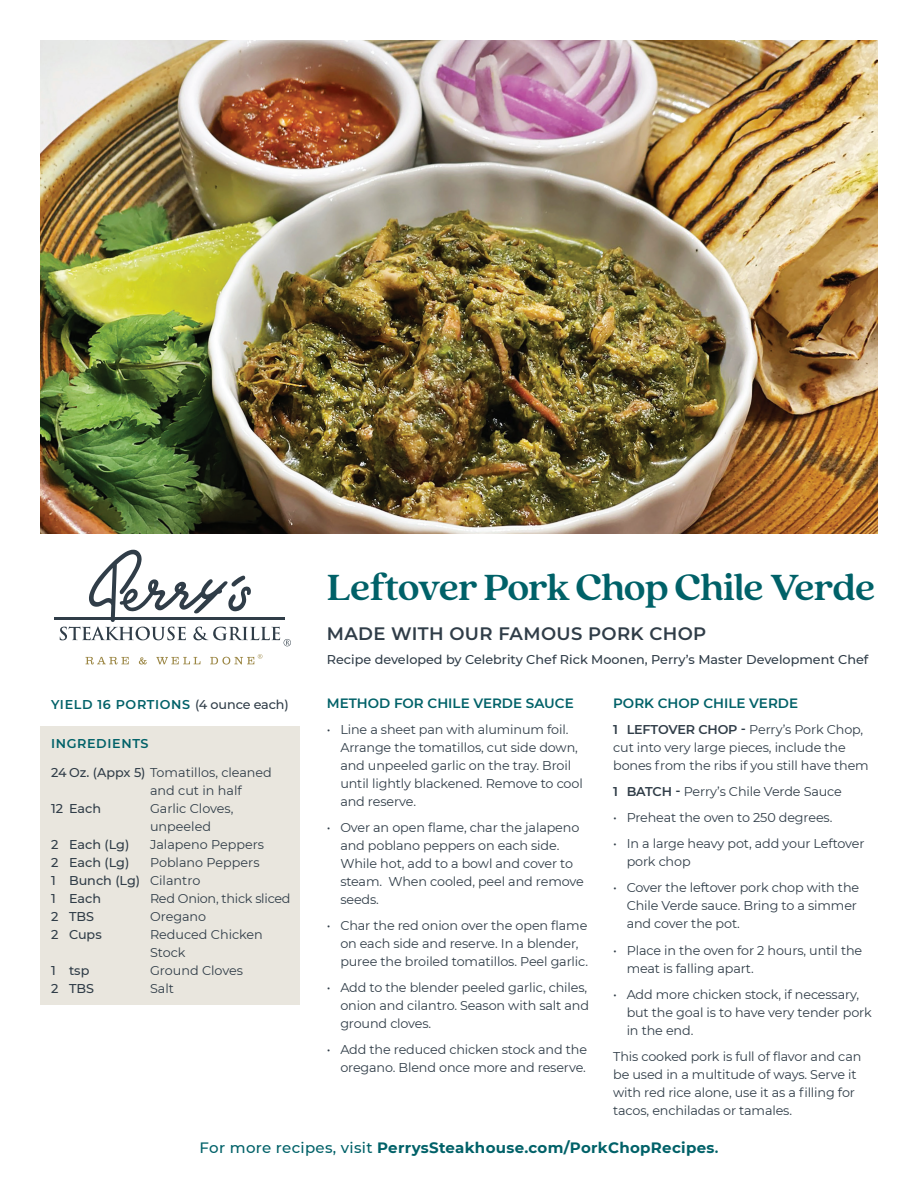
<style>
.page{position:relative;width:918px;height:1188px;background:#fff}
.page>*{position:absolute;margin:0;border:0;box-sizing:border-box;transform-origin:0 0}
.t1{font:700 40.5px "Quincy CF";letter-spacing:-.03em;color:#006168}
.t2{font:600 18px "Montserrat";letter-spacing:.02em;color:#303d48}
.t3{font:700 15px "Montserrat";letter-spacing:.02em;color:#006168}
.t4{font:600 13.5px "Montserrat";color:#006168}
.t5{font:12.75px/18px "Montserrat";letter-spacing:-.01em;color:#303d48}
.t6{font:500 12.75px "Montserrat";color:#303d48}
.t7{font:600 12.75px "Montserrat";letter-spacing:.05em;color:#006168}
.s1{font-weight:500;color:#303d48}
.s2{font-weight:500}
.s3{font-weight:600}
</style>
<div class="page">
<div style="left:40px;top:726px;width:260px;height:279px;background:#e9e6de"></div>
<img style="left:40px;top:40px;width:838px;height:494px">
<hr style="left:55px;top:618px;width:230px;height:2px;background:#303d48">
<svg style="left:60px;top:550px;width:231px;height:96px"></svg>
<svg style="left:86px;top:657px;width:43px;height:7px"></svg>
<svg style="left:139px;top:657px;width:8px;height:8px"></svg>
<svg style="left:156px;top:657px;width:44px;height:7px"></svg>
<svg style="left:210px;top:654px;width:52px;height:11px"></svg>
<p class="t7" style="left:51px;top:695px;width:239px">YIELD 16 PORTIONS <span class="s1">(4 ounce each)</span></p>
<p class="t7" style="left:51px;top:734px;width:99px">INGREDIENTS</p>
<p class="t5" style="left:150px;top:763px;width:123px;text-indent:-99px"><span class="s2">24 Oz. (Appx 5)</span> Tomatillos, cleaned and cut in half</p>
<p class="t6" style="left:51px;top:799px;width:51px">12 Each</p>
<p class="t5" style="left:150px;top:799px;width:85px">Garlic Cloves, unpeeled</p>
<p class="t6" style="left:51px;top:835px;width:80px">2 Each (Lg)</p>
<p class="t5" style="left:150px;top:835px;width:116px">Jalapeno Peppers</p>
<p class="t6" style="left:51px;top:853px;width:80px">2 Each (Lg)</p>
<p class="t5" style="left:51px;top:853px;width:210px;text-indent:99px">Poblano Peppers<br><span class="s2">1 Bunch (Lg)</span> Cilantro<br><span class="s2">1 Each</span></p>
<p class="t5" style="left:150px;top:889px;width:142px">Red Onion, thick sliced</p>
<p class="t6" style="left:51px;top:907px;width:45px">2 TBS</p>
<p class="t5" style="left:150px;top:907px;width:58px">Oregano</p>
<p class="t6" style="left:51px;top:925px;width:52px">2 Cups</p>
<p class="t5" style="left:150px;top:925px;width:114px">Reduced Chicken<br>Stock</p>
<p class="t6" style="left:51px;top:961px;width:40px">1 tsp</p>
<p class="t5" style="left:150px;top:961px;width:95px">Ground Cloves</p>
<p class="t6" style="left:51px;top:979px;width:45px">2 TBS</p>
<p class="t5" style="left:150px;top:979px;width:25px">Salt</p>
<h1 class="t1" style="left:327px;top:563px;width:550px">Leftover Pork Chop Chile Verde</h1>
<h2 class="t2" style="left:327px;top:621px;width:381px">MADE WITH OUR FAMOUS PORK CHOP</h2>
<p class="t6" style="left:327px;top:651px;width:543px">Recipe developed by Celebrity Chef Rick Moonen, Perry’s Master Development Chef</p>
<p class="t4" style="left:327px;top:694px;width:248px">METHOD FOR CHILE VERDE SAUCE</p>
<p class="t5" style="left:340px;top:720px;width:244px;text-indent:-14px">• Line a sheet pan with aluminum foil.<br>Arrange the tomatillos, cut side down, and unpeeled garlic on the tray. Broil until lightly blackened. Remove to cool and reserve.</p>
<p class="t5" style="left:340px;top:818px;width:245px;text-indent:-14px">• Over an open flame, char the jalapeno and poblano peppers on each side.<br>While hot, add to a bowl and cover to steam. When cooled, peel and remove seeds.</p>
<p class="t5" style="left:340px;top:916px;width:249px;text-indent:-14px">• Char the red onion over the open flame on each side and reserve. In a blender, puree the broiled tomatillos. Peel garlic.</p>
<p class="t5" style="left:340px;top:978px;width:250px;text-indent:-14px">• Add to the blender peeled garlic, chiles, onion and cilantro. Season with salt and ground cloves.</p>
<p class="t5" style="left:327px;top:1040px;width:262px;text-align:right">• Add the reduced chicken stock and the oregano. Blend once more and reserve.</p>
<p class="t4" style="left:613px;top:694px;width:186px">PORK CHOP CHILE VERDE</p>
<p class="t5" style="left:613px;top:720px;width:257px"><span class="s3">1 LEFTOVER CHOP -</span> Perry’s Pork Chop, cut into very large pieces, include the bones from the ribs if you still have them</p>
<p class="t5" style="left:613px;top:782px;width:230px"><span class="s3">1 BATCH -</span> Perry’s Chile Verde Sauce</p>
<p class="t5" style="left:613px;top:808px;width:221px">• Preheat the oven to 250 degrees.</p>
<p class="t5" style="left:627px;top:834px;width:239px;text-indent:-14px">• In a large heavy pot, add your Leftover pork chop</p>
<p class="t5" style="left:627px;top:878px;width:234px;text-indent:-14px">• Cover the leftover pork chop with the<br>Chile Verde sauce. Bring to a simmer and cover the pot.</p>
<p class="t5" style="left:627px;top:941px;width:237px;text-indent:-14px">• Place in the oven for 2 hours, until the meat is falling apart.</p>
<p class="t5" style="left:627px;top:985px;width:247px;text-indent:-14px">• Add more chicken stock, if necessary, but the goal is to have very tender pork in the end.</p>
<p class="t5" style="left:613px;top:1047px;width:250px">This cooked pork is full of flavor and can be used in a multitude of ways. Serve it with red rice alone, use it as a filling for tacos, enchiladas or tamales.</p>
<p class="t3" style="left:200px;top:1136px;width:520px"><span class="s2">For more recipes, visit</span> PerrysSteakhouse.com/PorkChopRecipes<span class="s3">.</span></p>
</div>
